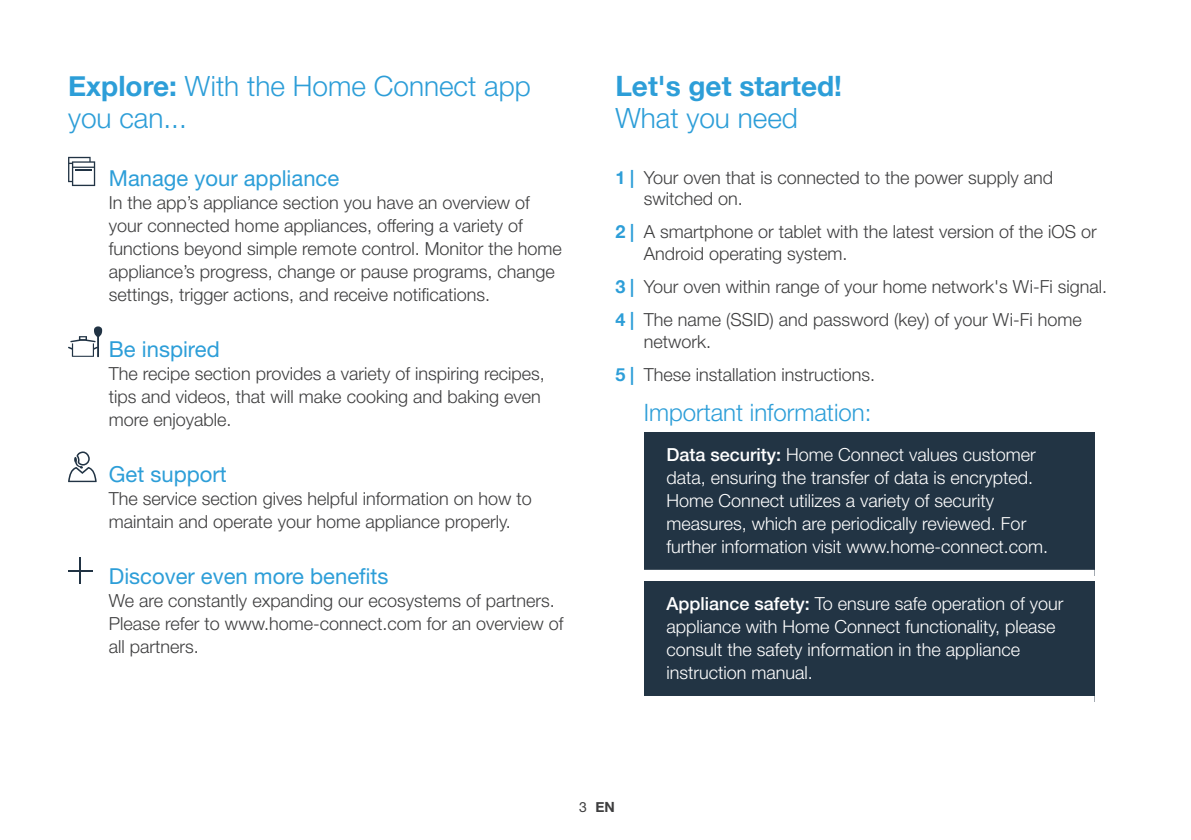
<style>
.page{position:relative;width:1191px;height:840px;background:#fff}
.page>*{position:absolute;margin:0;border:0;box-sizing:border-box;transform-origin:0 0}
.t1{font:300 28px/32px "Helvetica Neue";color:#2d9ed8}
.t2{font:700 28px "Helvetica Neue";color:#2d9ed8}
.t3{font:300 24px "Helvetica Neue";color:#2d9ed8}
.t4{font:22px "Helvetica Neue";color:#2d9ed8}
.t5{font:300 18px/23px "Helvetica Neue";color:#3e3e3f}
.t6{font:300 18px/23px "Helvetica Neue";color:#fff}
.t7{font:700 14px "Helvetica Neue";color:#3e3e3f}
.s1{font-weight:700}
.s2{font-weight:700;color:#2d9ed8}
.s3{font-weight:500}
.s4{font-weight:400}
</style>
<div class="page">
<svg style="left:68px;top:157px;width:27px;height:29px"></svg>
<svg style="left:68px;top:326px;width:34px;height:31px"></svg>
<svg style="left:68px;top:451px;width:29px;height:31px"></svg>
<svg style="left:80px;top:557px;width:1px;height:27px"></svg>
<hr style="left:68px;top:569px;width:25px;height:2px;background:#213344">
<div style="left:643px;top:432px;width:451px;height:143px;background:#223444"></div>
<div style="left:643px;top:569px;width:451px;height:10px;background:#fff"></div>
<div style="left:643px;top:581px;width:451px;height:120px;background:#223444"></div>
<div style="left:643px;top:695px;width:451px;height:10px;background:#fff"></div>
<h1 class="t1" style="left:68px;top:68px;width:464px"><span class="s1">Explore:</span> With the Home Connect app you can...</h1>
<p class="t4" style="left:109px;top:162px;width:232px">Manage your appliance</p>
<p class="t5" style="left:109px;top:190px;width:454px">In the app’s appliance section you have an overview of your connected home appliances, offering a variety of functions beyond simple remote control. Monitor the home appliance’s progress, change or pause programs, change settings, trigger actions, and receive notifications.</p>
<p class="t4" style="left:109px;top:333px;width:112px">Be inspired</p>
<p class="t5" style="left:109px;top:361px;width:437px">The recipe section provides a variety of inspiring recipes, tips and videos, that will make cooking and baking even more enjoyable.</p>
<p class="t4" style="left:109px;top:458px;width:119px">Get support</p>
<p class="t5" style="left:109px;top:485px;width:424px">The service section gives helpful information on how to maintain and operate your home appliance properly.</p>
<p class="t4" style="left:109px;top:560px;width:281px">Discover even more benefits</p>
<p class="t5" style="left:109px;top:587px;width:456px">We are constantly expanding our ecosystems of partners.<br>Please refer to www.home-connect.com for an overview of all partners.</p>
<h1 class="t2" style="left:615px;top:64px;width:228px">Let's get started!</h1>
<h1 class="t1" style="left:615px;top:100px;width:184px">What you need</h1>
<p class="t5" style="left:643px;top:165px;width:411px;line-height:21.6px;text-indent:-28px"><span class="s2">1 |</span> Your oven that is connected to the power supply and switched on.</p>
<p class="t5" style="left:643px;top:220px;width:455px;line-height:21.6px;text-indent:-28px"><span class="s2">2 |</span> A smartphone or tablet with the latest version of the iOS or<br>Android operating system.</p>
<p class="t5" style="left:615px;top:268px;width:493px;line-height:33px"><span class="s2">3 |</span> Your oven within range of your home network's Wi-Fi signal.<br><span class="s2">4 |</span> The name (SSID) and password (key) of your Wi-Fi home</p>
<p class="t5" style="left:615px;top:323px;width:261px;line-height:33px;text-indent:28px">network.<br><span class="s2">5 |</span> These installation instructions.</p>
<h2 class="t3" style="left:643px;top:392px;width:229px">Important information:</h2>
<p class="t6" style="left:666px;top:441px;width:383px"><span class="s3">Data security:</span> Home Connect values customer data, ensuring the transfer of data is encrypted.<br>Home Connect utilizes a variety of security measures, which are periodically reviewed. For further information visit www.home-connect.com.</p>
<p class="t6" style="left:666px;top:590px;width:398px"><span class="s3">Appliance safety:</span> To ensure safe operation of your appliance with Home Connect functionality, please consult the safety information in the appliance instruction manual.</p>
<p class="t7" style="left:579px;top:795px;width:37px"><span class="s4">3</span> EN</p>
</div>
